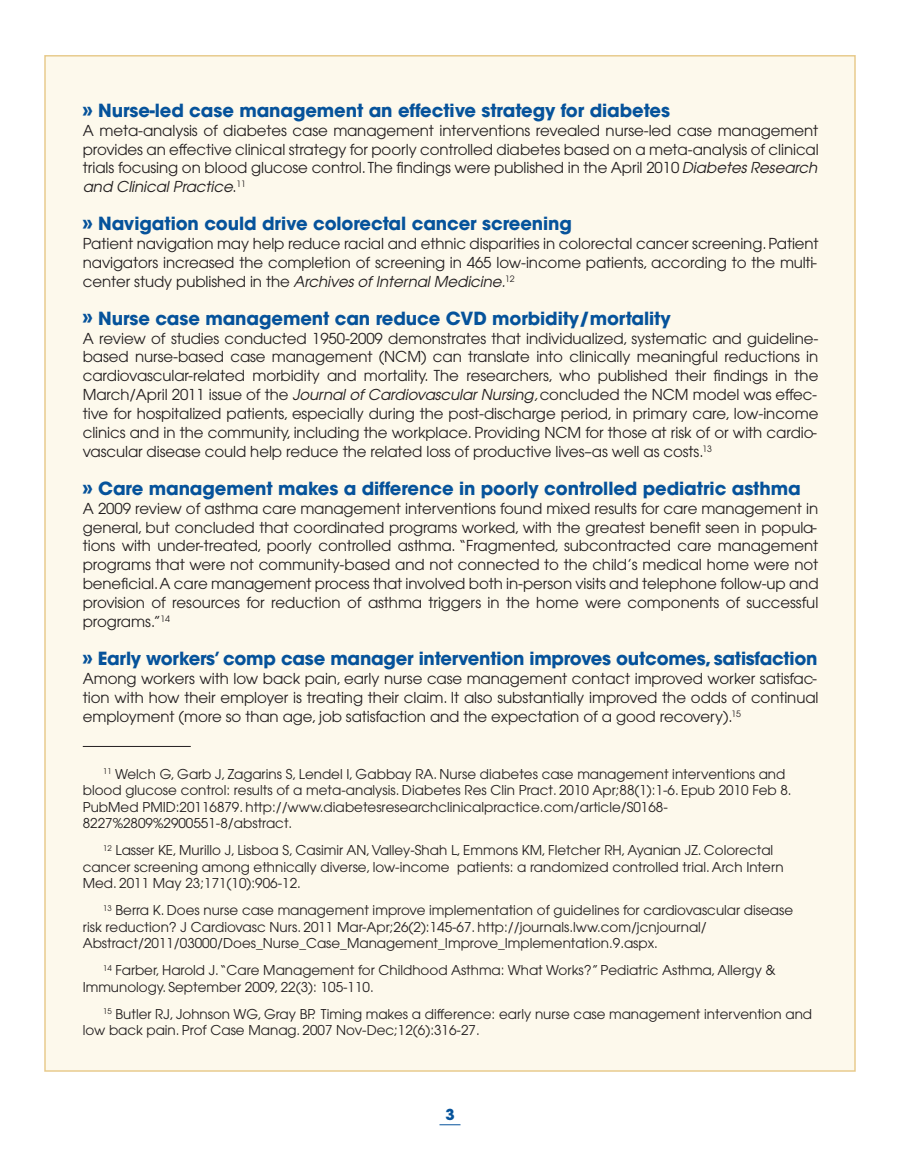
<style>
.page{position:relative;width:900px;height:1170px;background:#fff}
.page>*{position:absolute;margin:0;border:0;box-sizing:border-box;transform-origin:0 0}
.t1{font:700 18px "ITC Avant Garde Std";letter-spacing:-.005em;color:#06539b}
.t2{font:15px/18.9px "Avant Garde";letter-spacing:-.005em;color:#231f20;text-align:justify}
.t3{font:700 15px "ITC Avant Garde Std";color:#06539b}
.t4{font:13.5px/16.5px "Avant Garde";color:#231f20}
.s1{font-size:24px}
.s2{font-style:italic}
</style>
<div class="page">
<div style="left:44px;top:55px;width:812px;height:1017px;background:#fdf9ec;border:2px solid #e8cb8d"></div>
<hr style="left:83px;top:746px;width:108px;height:1px;background:#231f20">
<svg style="left:440px;top:1124px;width:20px;height:1px"></svg>
<p class="t1" style="left:83px;top:98px;width:589px"><span class="s1">»</span> Nurse-led case management an effective strategy for diabetes</p>
<p class="t2" style="left:83px;top:121px;width:737px">A meta-analysis of diabetes case management interventions revealed nurse-led case management provides an effective clinical strategy for poorly controlled diabetes based on a meta-analysis of clinical trials focusing on blood glucose control. The findings were published in the April 2010 <span class="s2">Diabetes Research and Clinical Practice</span>.<sup>11</sup></p>
<p class="t1" style="left:83px;top:212px;width:491px"><span class="s1">»</span> Navigation could drive colorectal cancer screening</p>
<p class="t2" style="left:83px;top:234px;width:737px">Patient navigation may help reduce racial and ethnic disparities in colorectal cancer screening. Patient navigators increased the completion of screening in 465 low-income patients, according to the multi&shy;center study published in the <span class="s2">Archives of Internal Medicine.</span><sup>12</sup></p>
<p class="t1" style="left:83px;top:306px;width:589px"><span class="s1">»</span> Nurse case management can reduce CVD morbidity/mortality</p>
<p class="t2" style="left:83px;top:329px;width:737px">A review of studies conducted 1950-2009 demonstrates that individualized, systematic and guideline&shy;based nurse-based case management (NCM) can translate into clinically meaningful reductions in cardiovascular-related morbidity and mortality. The researchers, who published their findings in the March/April 2011 issue of the <span class="s2">Journal of Cardiovascular Nursing,</span> concluded the NCM model was effec&shy;tive for hospitalized patients, especially during the post-discharge period, in primary care, low-income clinics and in the community, including the workplace. Providing NCM for those at risk of or with cardio&shy;vascular disease could help reduce the related loss of productive lives–as well as costs.<sup>13</sup></p>
<p class="t1" style="left:83px;top:476px;width:719px"><span class="s1">»</span> Care management makes a difference in poorly controlled pediatric asthma</p>
<p class="t2" style="left:83px;top:499px;width:737px">A 2009 review of asthma care management interventions found mixed results for care management in general, but concluded that coordinated programs worked, with the greatest benefit seen in popula&shy;tions with under-treated, poorly controlled asthma. “Fragmented, subcontracted care management programs that were not community-based and not connected to the child’s medical home were not beneficial. A care management process that involved both in-person visits and telephone follow-up and provision of resources for reduction of asthma triggers in the home were components of successful programs.”<sup>14</sup></p>
<p class="t1" style="left:83px;top:647px;width:736px"><span class="s1">»</span> Early workers’ comp case manager intervention improves outcomes, satisfaction</p>
<p class="t2" style="left:83px;top:669px;width:737px">Among workers with low back pain, early nurse case management contact improved worker satisfac&shy;tion with how their employer is treating their claim. It also substantially improved the odds of continual employment (more so than age, job satisfaction and the expectation of a good recovery).<sup>15</sup></p>
<p class="t4" style="left:83px;top:766px;width:710px;text-indent:20px"><sup>11</sup> Welch G, Garb J, Zagarins S, Lendel I, Gabbay RA. Nurse diabetes case management interventions and blood glucose control: results of a meta-analysis. Diabetes Res Clin Pract. 2010 Apr;88(1):1-6. Epub 2010 Feb 8.<br>PubMed PMID:20116879. http://www.diabetesresearchclinicalpractice.com/article/S0168- 8227%2809%2900551-8/abstract.</p>
<p class="t4" style="left:83px;top:842px;width:702px;text-indent:20px"><sup>12</sup> Lasser KE, Murillo J, Lisboa S, Casimir AN, Valley-Shah L, Emmons KM, Fletcher RH, Ayanian JZ. Colorectal cancer screening among ethnically diverse, low-income patients: a randomized controlled trial. Arch Intern<br>Med. 2011 May 23;171(10):906-12.</p>
<p class="t4" style="left:83px;top:902px;width:712px;text-indent:20px"><sup>13</sup> Berra K. Does nurse case management improve implementation of guidelines for cardiovascular disease risk reduction? J Cardiovasc Nurs. 2011 Mar-Apr;26(2):145-67. http://journals.lww.com/jcnjournal/<br>Abstract/2011/03000/Does_Nurse_Case_Management_Improve_Implementation.9.aspx.</p>
<p class="t4" style="left:83px;top:962px;width:695px;text-indent:20px"><sup>14</sup> Farber, Harold J.“Care Management for Childhood Asthma: What Works?” Pediatric Asthma, Allergy &amp;<br>Immunology. September 2009, 22(3): 105-110.</p>
<p class="t4" style="left:83px;top:1006px;width:731px;text-indent:20px"><sup>15</sup> Butler RJ, Johnson WG, Gray BP. Timing makes a difference: early nurse case management intervention and low back pain. Prof Case Manag. 2007 Nov-Dec;12(6):316-27.</p>
<p class="t3" style="left:445px;top:1105px;width:11px">3</p>
</div>
